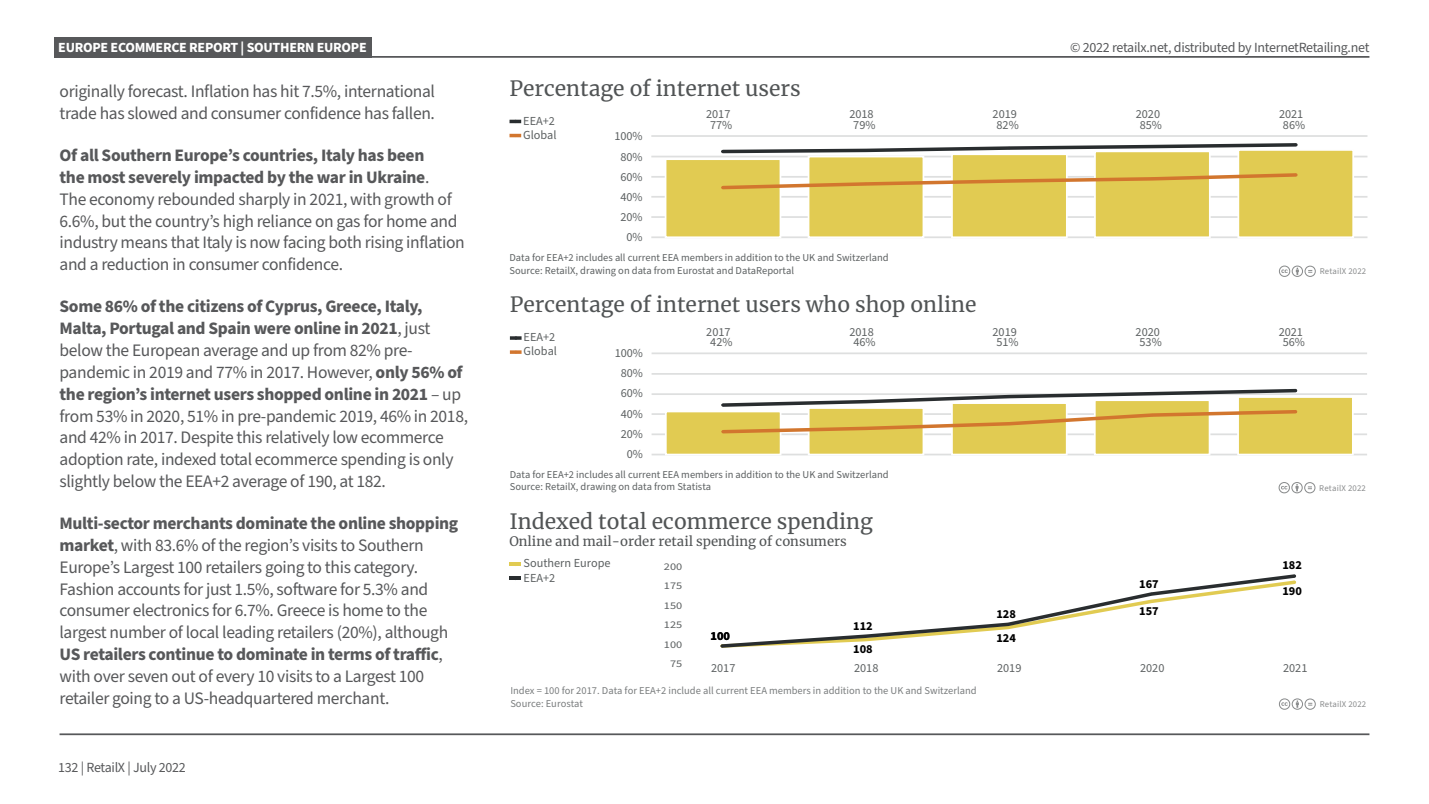
<style>
.page{position:relative;width:1429px;height:804px;background:#fff}
.page>*{position:absolute;margin:0;border:0;box-sizing:border-box;transform-origin:0 0}
.t1{font:21px "Merriweather";color:#515455}
.Bodycopy_D{font:17.5px/21.9px "Source Sans Pro";letter-spacing:-.02em;color:#57585a}
.t2{font:14px "Source Sans Pro";letter-spacing:-.02em;color:#57585a}
.Page_title_D{font:700 14px "Source Sans Pro";letter-spacing:-.02em;color:#fff}
.t3{font:13.12px "Merriweather";color:#515455}
.t4{font:12.25px/10.7px "Source Sans Pro";color:#5d6162;text-align:center}
.t5{font:700 12.25px "Source Sans Pro";color:#000001}
.t6{font:10.5px/12.6px "Source Sans Pro";color:#5d6162}
.t7{font:10.5px/12.6px "Source Sans Pro";color:#7a7d7e}
.t8{font:10.15px "Source Sans Pro";color:#5d6162;scale:1.21 1}
.t9{font:8.75px "Source Sans Pro";letter-spacing:.02em;color:#8a8c8d}
.s1{font-weight:700}
</style>
<div class="page">
<hr style="left:229px;top:56px;width:1140px;height:2px;background:#57585a">
<hr style="left:60px;top:733px;width:1309px;height:2px;background:#57585a">
<hr style="left:651px;top:236px;width:716px;height:2px;background:#dedfdf">
<hr style="left:651px;top:216px;width:716px;height:2px;background:#dedfdf">
<hr style="left:651px;top:196px;width:716px;height:2px;background:#dedfdf">
<hr style="left:651px;top:176px;width:716px;height:2px;background:#dedfdf">
<hr style="left:651px;top:156px;width:716px;height:1px;background:#dedfdf">
<hr style="left:651px;top:135px;width:716px;height:2px;background:#dedfdf">
<div style="left:665px;top:158px;width:116px;height:80px;background:#e1cb52;border:2px solid #fff"></div>
<div style="left:807px;top:156px;width:117px;height:82px;background:#e1cb52;border:2px solid #fff"></div>
<div style="left:951px;top:153px;width:116px;height:85px;background:#e1cb52;border:2px solid #fff"></div>
<div style="left:1094px;top:150px;width:116px;height:88px;background:#e1cb52;border:2px solid #fff"></div>
<div style="left:1237px;top:149px;width:117px;height:89px;background:#e1cb52;border:2px solid #fff"></div>
<svg style="left:721px;top:143px;width:578px;height:12px"></svg>
<svg style="left:721px;top:171px;width:577px;height:20px"></svg>
<svg style="left:1279px;top:265px;width:37px;height:12px"></svg>
<svg style="left:509px;top:120px;width:12px;height:3px"></svg>
<svg style="left:509px;top:134px;width:12px;height:3px"></svg>
<hr style="left:651px;top:453px;width:716px;height:2px;background:#dedfdf">
<hr style="left:651px;top:433px;width:716px;height:2px;background:#dedfdf">
<hr style="left:651px;top:413px;width:716px;height:2px;background:#dedfdf">
<hr style="left:651px;top:393px;width:716px;height:2px;background:#dedfdf">
<hr style="left:651px;top:373px;width:716px;height:2px;background:#dedfdf">
<hr style="left:651px;top:352px;width:716px;height:2px;background:#dedfdf">
<div style="left:665px;top:410px;width:116px;height:45px;background:#e1cb52;border:2px solid #fff"></div>
<div style="left:808px;top:407px;width:116px;height:48px;background:#e1cb52;border:2px solid #fff"></div>
<div style="left:951px;top:402px;width:116px;height:53px;background:#e1cb52;border:2px solid #fff"></div>
<div style="left:1094px;top:399px;width:116px;height:56px;background:#e1cb52;border:2px solid #fff"></div>
<div style="left:1237px;top:396px;width:116px;height:59px;background:#e1cb52;border:2px solid #fff"></div>
<svg style="left:719px;top:388px;width:580px;height:47px"></svg>
<svg style="left:1278px;top:482px;width:37px;height:11px"></svg>
<svg style="left:510px;top:336px;width:11px;height:4px"></svg>
<svg style="left:510px;top:350px;width:11px;height:4px"></svg>
<svg style="left:514px;top:350px;width:3px;height:4px"></svg>
<svg style="left:720px;top:574px;width:576px;height:74px"></svg>
<svg style="left:1279px;top:698px;width:37px;height:11px"></svg>
<hr style="left:509px;top:562px;width:12px;height:4px;background:#e1cb52">
<hr style="left:509px;top:576px;width:12px;height:4px;background:#292d2f">
<div style="left:55px;top:37px;width:317px;height:21px;background:#57585a"></div>
<p class="Page_title_D" style="left:58px;top:37px;width:310px">EUROPE ECOMMERCE REPORT | SOUTHERN EUROPE</p>
<p class="Bodycopy_D" style="left:60px;top:81px;width:377px">originally forecast. Inflation has hit 7.5%, international trade has slowed and consumer confidence has fallen.</p>
<p class="Bodycopy_D" style="left:60px;top:145px;width:407px"><span class="s1">Of all Southern Europe’s countries, Italy has been<br>the most severely impacted by the war in Ukraine</span>.<br>The economy rebounded sharply in 2021, with growth of 6.6%, but the country’s high reliance on gas for home and industry means that Italy is now facing both rising inflation and a reduction in consumer confidence.</p>
<p class="Bodycopy_D" style="left:60px;top:296px;width:410px"><span class="s1">Some 86% of the citizens of Cyprus, Greece, Italy, Malta, Portugal and Spain were online in 2021</span>, just below the European average and up from 82% pre&shy;pandemic in 2019 and 77% in 2017. However, <span class="s1">only 56% of the region’s internet users shopped online in 2021</span> – up from 53% in 2020, 51% in pre-pandemic 2019, 46% in 2018, and 42% in 2017. Despite this relatively low ecommerce adoption rate, indexed total ecommerce spending is only slightly below the EEA+2 average of 190, at 182.</p>
<p class="Bodycopy_D" style="left:60px;top:513px;width:400px"><span class="s1">Multi-sector merchants dominate the online shopping market</span>, with 83.6% of the region’s visits to Southern Europe’s Largest 100 retailers going to this category.<br>Fashion accounts for just 1.5%, software for 5.3% and consumer electronics for 6.7%. Greece is home to the largest number of local leading retailers (20%), although <span class="s1">US retailers continue to dominate in terms of traffic</span>, with over seven out of every 10 visits to a Largest 100 retailer going to a US-headquartered merchant.</p>
<p class="t2" style="left:58px;top:758px;width:129px">132 | RetailX | July 2022</p>
<p class="t1" style="left:509px;top:73px;width:293px">Percentage of internet users</p>
<p class="t2" style="left:1070px;top:38px;width:301px">© 2022 retailx.net, distributed by InternetRetailing.net</p>
<p class="t4" style="left:523px;top:114px;width:35px;line-height:14.2px;text-align:left">EEA+2<br>Global</p>
<p class="t4" style="left:614px;top:132px;width:30px">100%</p>
<p class="t4" style="left:620px;top:152px;width:24px">80%</p>
<p class="t4" style="left:620px;top:172px;width:24px">60%</p>
<p class="t4" style="left:620px;top:193px;width:24px">40%</p>
<p class="t4" style="left:620px;top:213px;width:24px">20%</p>
<p class="t4" style="left:626px;top:233px;width:18px">0%</p>
<p class="t4" style="left:706px;top:110px;width:28px">2017<br>77%</p>
<p class="t4" style="left:849px;top:110px;width:28px">2018<br>79%</p>
<p class="t4" style="left:992px;top:110px;width:28px">2019<br>82%</p>
<p class="t4" style="left:1136px;top:110px;width:28px">2020<br>85%</p>
<p class="t4" style="left:1279px;top:110px;width:28px">2021<br>86%</p>
<p class="t6" style="left:509px;top:252px;width:381px">Data for EEA+2 includes all current EEA members in addition to the UK and Switzerland<br>Source: RetailX, drawing on data from Eurostat and DataReportal</p>
<p class="t1" style="left:510px;top:290px;width:468px">Percentage of internet users who shop online</p>
<p class="t4" style="left:523px;top:331px;width:35px;line-height:14px;text-align:left">EEA+2<br>Global</p>
<p class="t4" style="left:615px;top:348px;width:30px">100%</p>
<p class="t4" style="left:621px;top:369px;width:24px">80%</p>
<p class="t4" style="left:621px;top:389px;width:24px">60%</p>
<p class="t4" style="left:621px;top:409px;width:24px">40%</p>
<p class="t4" style="left:621px;top:429px;width:24px">20%</p>
<p class="t4" style="left:627px;top:449px;width:18px">0%</p>
<p class="t4" style="left:706px;top:327px;width:28px">2017<br>42%</p>
<p class="t4" style="left:849px;top:327px;width:28px">2018<br>46%</p>
<p class="t4" style="left:992px;top:327px;width:28px">2019<br>51%</p>
<p class="t4" style="left:1135px;top:327px;width:28px">2020<br>53%</p>
<p class="t4" style="left:1278px;top:327px;width:28px">2021<br>56%</p>
<p class="t6" style="left:510px;top:469px;width:380px">Data for EEA+2 includes all current EEA members in addition to the UK and Switzerland<br>Source: RetailX, drawing on data from Statista</p>
<p class="t1" style="left:509px;top:507px;width:365px">Indexed total ecommerce spending</p>
<p class="t3" style="left:509px;top:532px;width:339px">Online and mail-order retail spending of consumers</p>
<p class="t4" style="left:523px;top:557px;width:89px;line-height:14.2px;text-align:left">Southern Europe<br>EEA+2</p>
<p class="t8" style="left:664px;top:562px;width:17px">200</p>
<p class="t8" style="left:664px;top:582px;width:17px">175</p>
<p class="t8" style="left:664px;top:601px;width:17px">150</p>
<p class="t8" style="left:664px;top:621px;width:17px">125</p>
<p class="t8" style="left:664px;top:640px;width:17px">100</p>
<p class="t5" style="left:710px;top:629px;width:21px">100</p>
<p class="t5" style="left:853px;top:619px;width:21px">112</p>
<p class="t5" style="left:853px;top:641px;width:21px">108</p>
<p class="t5" style="left:996px;top:607px;width:21px">128</p>
<p class="t5" style="left:996px;top:630px;width:21px">124</p>
<p class="t5" style="left:1139px;top:576px;width:21px">167</p>
<p class="t5" style="left:1139px;top:603px;width:21px">157</p>
<p class="t5" style="left:1282px;top:557px;width:21px">182</p>
<p class="t5" style="left:1282px;top:583px;width:21px">190</p>
<p class="t8" style="left:670px;top:660px;width:12px">75</p>
<p class="t4" style="left:711px;top:664px;width:26px">2017</p>
<p class="t4" style="left:854px;top:664px;width:26px">2018</p>
<p class="t4" style="left:997px;top:664px;width:26px">2019</p>
<p class="t4" style="left:1140px;top:664px;width:26px">2020</p>
<p class="t4" style="left:1283px;top:664px;width:26px">2021</p>
<p class="t7" style="left:510px;top:685px;width:468px">Index = 100 for 2017. Data for EEA+2 include all current EEA members in addition to the UK and Switzerland<br>Source: Eurostat</p>
<p class="t9" style="left:1319px;top:268px;width:48px">RetailX 2022</p>
<p class="t9" style="left:1319px;top:484px;width:48px">RetailX 2022</p>
<p class="t9" style="left:1319px;top:700px;width:48px">RetailX 2022</p>
</div>
